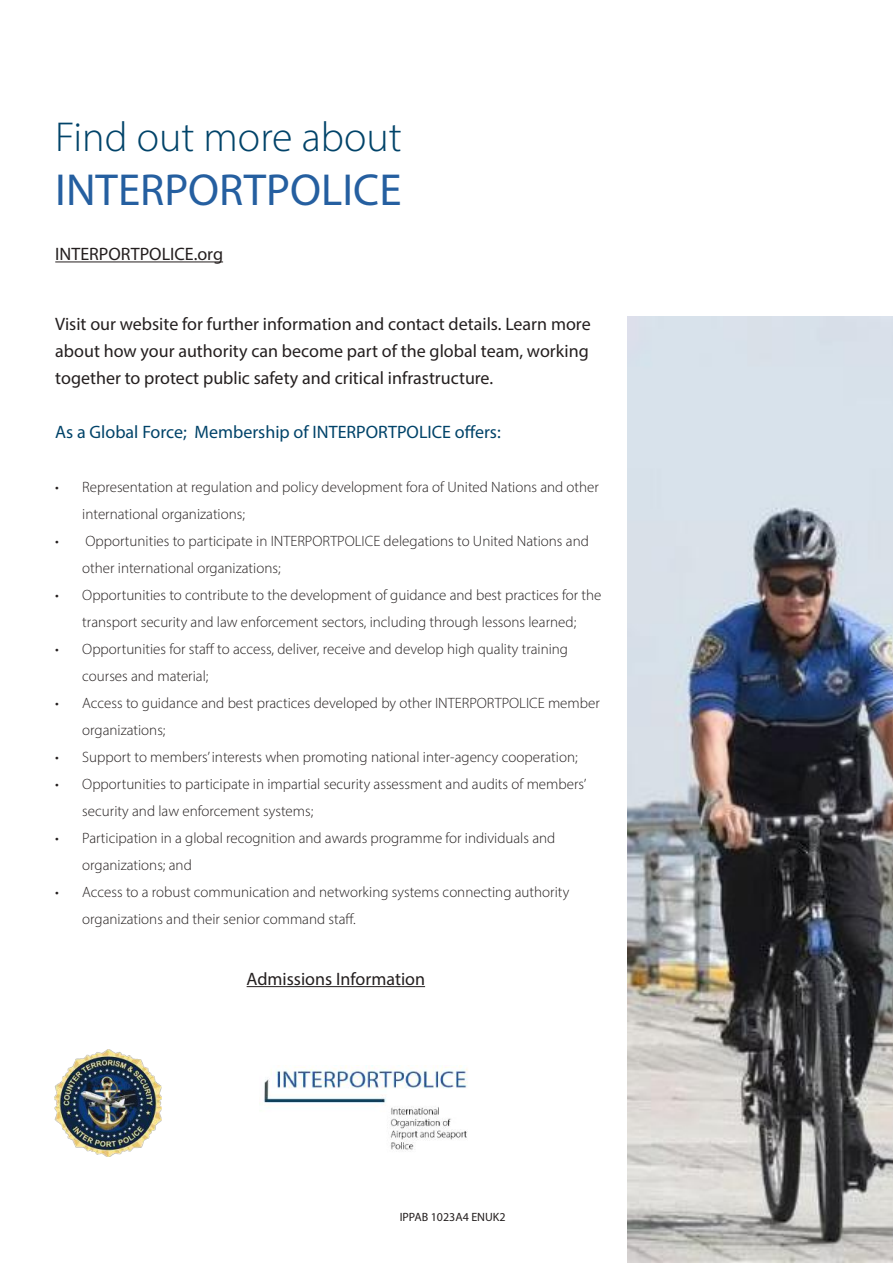
<style>
.page{position:relative;width:893px;height:1263px;background:#fff}
.page>*{position:absolute;margin:0;border:0;box-sizing:border-box;transform-origin:0 0}
.t1{font:45px "Myriad Pro";color:#255fa0}
.t2{font:300 42px "Myriad Pro";color:#014369}
.t3{font:18px/27px "Myriad Pro";color:#241f1f;text-align:justify}
.t4{font:18px "Myriad Pro";color:#014369}
.t5{font:300 15px/27px "Myriad Pro";color:#241f1f}
.t6{font:12px "Myriad Pro";color:#241f1f}
</style>
<div class="page">
<hr style="left:55px;top:261px;width:168px;height:1px;background:#241f1f">
<img style="left:54px;top:1049px;width:108px;height:108px">
<img style="left:263px;top:1065px;width:205px;height:86px">
<img style="left:627px;top:316px;width:266px;height:946px">
<hr style="left:247px;top:986px;width:178px;height:1px;background:#241f1f">
<h2 class="t2" style="left:55px;top:112px;width:348px">Find out more about</h2>
<h1 class="t1" style="left:55px;top:163px;width:348px">INTERPORTPOLICE</h1>
<p class="t3" style="left:55px;top:240px;width:169px">INTERPORTPOLICE.org</p>
<p class="t3" style="left:55px;top:310px;width:537px">Visit our website for further information and contact details. Learn more about how your authority can become part of the global team, working together to protect public safety and critical infrastructure.</p>
<p class="t4" style="left:55px;top:421px;width:447px">As a Global Force; Membership of INTERPORTPOLICE offers:</p>
<p class="t5" style="left:82px;top:473px;width:518px;text-indent:-27px">• Representation at regulation and policy development fora of United Nations and other international organizations;</p>
<p class="t5" style="left:82px;top:527px;width:508px;text-indent:-27px">• Opportunities to participate in INTERPORTPOLICE delegations to United Nations and other international organizations;</p>
<p class="t5" style="left:55px;top:581px;width:548px;text-align:center">• Opportunities to contribute to the development of guidance and best practices for the transport security and law enforcement sectors, including through lessons learned;</p>
<p class="t5" style="left:82px;top:635px;width:487px;text-indent:-27px">• Opportunities for staff to access, deliver, receive and develop high quality training courses and material;</p>
<p class="t5" style="left:82px;top:689px;width:519px;text-indent:-27px">• Access to guidance and best practices developed by other INTERPORTPOLICE member organizations;</p>
<p class="t5" style="left:55px;top:743px;width:524px">• Support to members’ interests when promoting national inter-agency cooperation;</p>
<p class="t5" style="left:82px;top:770px;width:506px;text-indent:-27px">• Opportunities to participate in impartial security assessment and audits of members’ security and law enforcement systems;</p>
<p class="t5" style="left:82px;top:824px;width:475px;text-indent:-27px">• Participation in a global recognition and awards programme for individuals and organizations; and</p>
<p class="t5" style="left:82px;top:878px;width:488px;text-indent:-27px">• Access to a robust communication and networking systems connecting authority organizations and their senior command staff.</p>
<p class="t3" style="left:247px;top:965px;width:180px">Admissions Information</p>
<p class="t6" style="left:400px;top:1209px;width:107px">IPPAB 1023A4 ENUK2</p>
</div>
